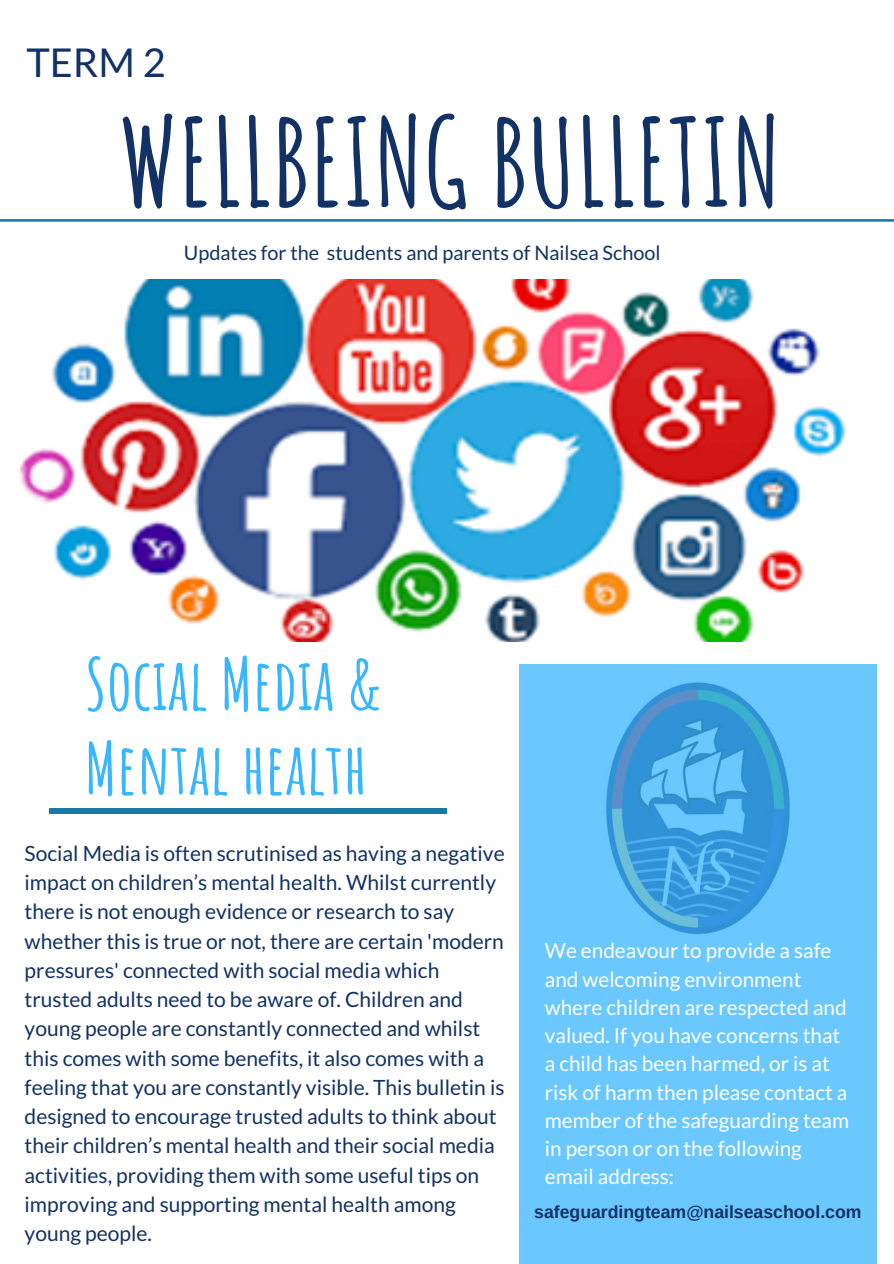
<style>
.page{position:relative;width:894px;height:1264px;background:#fff}
.page>*{position:absolute;margin:0;border:0;box-sizing:border-box;transform-origin:0 0}
.t1{font:700 120.15px "Amatic SC";color:#123164}
.t2{font:700 70.65px "Amatic SC";color:#38b6ff}
.t3{font:39.75px "Lato";color:#123164}
.t4{font:21px/29.2px "Lato";color:#123164}
.t5{font:20.7px/28.2px "Lato";color:#fff}
.t6{font:19.8px "Lato";color:#123164}
.t7{font:700 17.7px "Arimo";color:#123164}
</style>
<div class="page">
<svg style="left:0;top:219px;width:893px;height:3px;background:#378db4"></svg>
<img style="left:19px;top:279px;width:828px;height:362px">
<svg style="left:519px;top:664px;width:357px;height:599px;background:#63c1f9"></svg>
<div style="left:49px;top:808px;width:398px;height:5px;background:#157aa8"></div>
<p class="t3" style="left:26px;top:37px;width:141px">TERM 2</p>
<p class="t1" style="left:119px;top:85px;width:663px">WELLBEING BULLETIN</p>
<p class="t6" style="left:184px;top:240px;width:478px">Updates for the students and parents of Nailsea School</p>
<p class="t2" style="left:85px;top:638px;width:298px">Social Media &amp;</p>
<p class="t2" style="left:85px;top:723px;width:283px">Mental health</p>
<p class="t4" style="left:25px;top:838px;width:481px">Social Media is often scrutinised as having a negative impact on children’s mental health. Whilst currently there is not enough evidence or research to say whether this is true or not, there are certain 'modern pressures' connected with social media which trusted adults need to be aware of. Children and young people are constantly connected and whilst this comes with some benefits, it also comes with a feeling that you are constantly visible. This bulletin is designed to encourage trusted adults to think about their children’s mental health and their social media activities, providing them with some useful tips on improving and supporting mental health among young people.</p>
<p class="t5" style="left:544px;top:936px;width:306px">We endeavour to provide a safe and welcoming environment where children are respected and valued. If you have concerns that a child has been harmed, or is at risk of harm then please contact a member of the safeguarding team in person or on the following email address:</p>
<p class="t7" style="left:534px;top:1201px;width:329px">safeguardingteam@nailseaschool.com</p>
</div>
